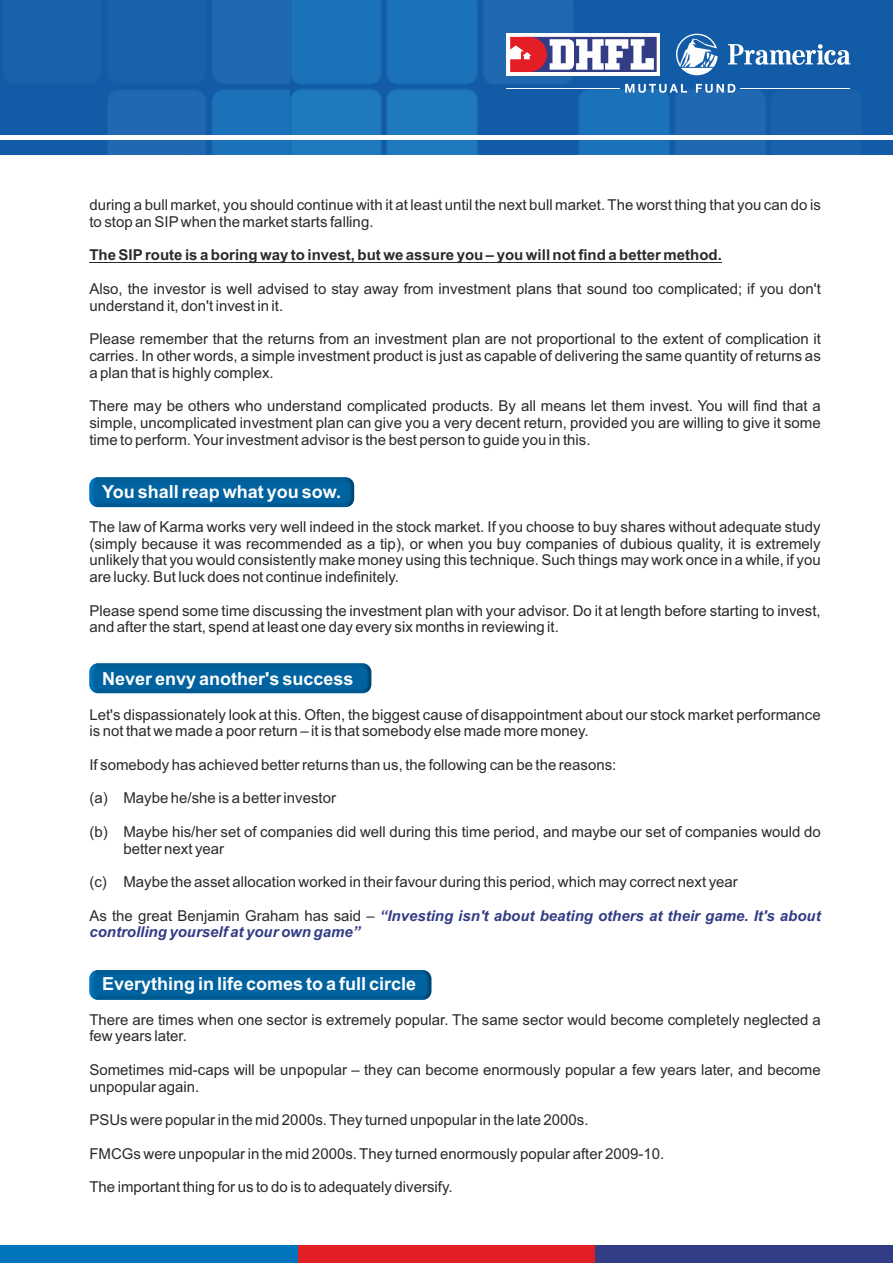
<style>
.page{position:relative;width:893px;height:1263px;background:#fff}
.page>*{position:absolute;margin:0;border:0;box-sizing:border-box;transform-origin:0 0}
.t1{font:18px "Arial";color:#fefefe}
.t2{font:15px/16.8px "Arial";color:#2b2a29}
.t3{font:italic 700 15px/16.8px "Arial";color:#323d85}
.s1{font-weight:400;font-style:normal;color:#2b2a29}
</style>
<div class="page">
<img style="left:89px;top:970px;width:342px;height:30px;border-radius:9px">
<img style="left:89px;top:663px;width:282px;height:30px;border-radius:9px">
<img style="left:89px;top:477px;width:265px;height:30px;border-radius:9px">
<img style="left:290px;top:0;width:603px;height:154px">
<div style="left:0;top:135px;width:893px;height:5px;background:#fff"></div>
<img style="left:0;top:0;width:290px;height:154px">
<div style="left:0;top:135px;width:290px;height:5px;background:#fff"></div>
<div style="left:0;top:1246px;width:893px;height:17px;background:#e31e24"></div>
<div style="left:0;top:1246px;width:298px;height:17px;background:#0074bc"></div>
<div style="left:595px;top:1246px;width:298px;height:17px;background:#323d85"></div>
<hr style="left:507px;top:88px;width:113px;height:1px;background:#fefefe">
<hr style="left:741px;top:88px;width:109px;height:1px;background:#fefefe">
<svg style="left:625px;top:84px;width:62px;height:9px"></svg>
<svg style="left:696px;top:84px;width:39px;height:9px"></svg>
<div style="left:507px;top:33px;width:153px;height:43px;background:#fefefe"></div>
<svg style="left:728px;top:44px;width:122px;height:21px"></svg>
<svg style="left:676px;top:34px;width:42px;height:41px"></svg>
<svg style="left:510px;top:37px;width:147px;height:35px"></svg>
<hr style="left:89px;top:262px;width:633px;height:1px;background:#2b2a29">
<p class="t2" style="left:89px;top:198px;width:733px">during a bull market, you should continue with it at least until the next bull market. The worst thing that you can do is to stop an SIP when the market starts falling.</p>
<p class="t2" style="left:89px;top:248px;width:634px">The SIProute is a boring way to invest, but we assure you – you will not find a better method.</p>
<p class="t2" style="left:89px;top:282px;width:733px">Also, the investor is well advised to stay away from investment plans that sound too complicated; if you don't understand it, don't invest in it.</p>
<p class="t2" style="left:89px;top:332px;width:733px;text-align:justify">Please remember that the returns from an investment plan are not proportional to the extent of complication it carries. In other words, a simple investment product is just as capable of delivering the same quantity of returns as a plan that is highly complex.</p>
<p class="t2" style="left:89px;top:399px;width:733px;text-align:justify">There may be others who understand complicated products. By all means let them invest. You will find that a simple, uncomplicated investment plan can give you a very decent return, provided you are willing to give it some time to perform. Your investment advisor is the best person to guide you in this.</p>
<p class="t1" style="left:102px;top:485px;width:241px">You shall reap what you sow.</p>
<p class="t2" style="left:89px;top:520px;width:733px;text-align:justify">The law of Karma works very well indeed in the stock market. If you choose to buy shares without adequate study (simply because it was recommended as a tip), or when you buy companies of dubious quality, it is extremely unlikely that you would consistently make money using this technique. Such things may work once in a while, if you are lucky. But luck does not continue indefinitely.</p>
<p class="t2" style="left:89px;top:603px;width:733px">Please spend some time discussing the investment plan with your advisor. Do it at length before starting to invest, and after the start, spend at least one day every six months in reviewing it.</p>
<p class="t1" style="left:102px;top:672px;width:253px">Never envy another's success</p>
<p class="t2" style="left:89px;top:707px;width:733px">Let's dispassionately look at this. Often, the biggest cause of disappointment about our stock market performance is not that we made a poor return – it is that somebody else made more money.</p>
<p class="t2" style="left:89px;top:757px;width:528px">If somebody has achieved better returns than us, the following can be the reasons:</p>
<p class="t2" style="left:89px;top:791px;width:248px">(a) Maybe he/she is a better investor</p>
<p class="t2" style="left:123px;top:824px;width:699px;text-indent:-34px">(b) Maybe his/her set of companies did well during this time period, and maybe our set of companies would do better next year</p>
<p class="t2" style="left:89px;top:875px;width:650px">(c) Maybe the asset allocation worked in their favour during this period, which may correct next year</p>
<p class="t3" style="left:89px;top:908px;width:733px"><span class="s1">As the great Benjamin Graham has said –</span> “Investing isn't about beating others at their game. It's about controlling yourself at your own game”</p>
<p class="t1" style="left:102px;top:977px;width:316px">Everything in life comes to a full circle</p>
<p class="t2" style="left:89px;top:1012px;width:733px">There are times when one sector is extremely popular. The same sector would become completely neglected a few years later.</p>
<p class="t2" style="left:89px;top:1062px;width:733px">Sometimes mid-caps will be unpopular – they can become enormously popular a few years later, and become unpopular again.</p>
<p class="t2" style="left:89px;top:1113px;width:501px">PSUs were popular in the mid 2000s. They turned unpopular in the late 2000s.</p>
<p class="t2" style="left:89px;top:1146px;width:577px">FMCGs were unpopular in the mid 2000s. They turned enormously popular after 2009-10.</p>
<p class="t2" style="left:89px;top:1180px;width:365px">The important thing for us to do is to adequately diversify.</p>
</div>
